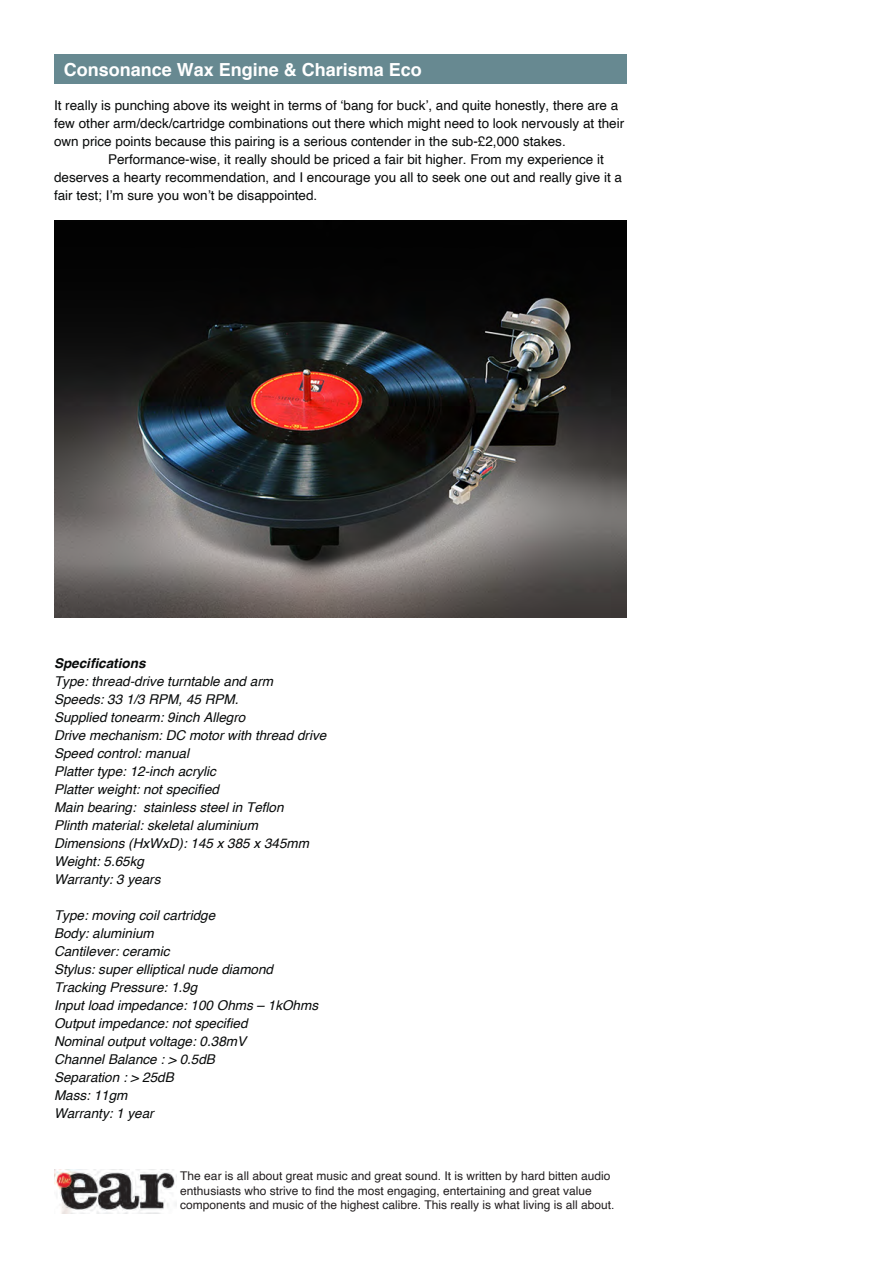
<style>
.page{position:relative;width:893px;height:1263px;background:#fff}
.page>*{position:absolute;margin:0;border:0;box-sizing:border-box;transform-origin:0 0}
.t1{font:700 18px "Helvetica";color:#fff}
.t2{font:italic 13.5px/18px "Helvetica";color:#080a0a}
.t3{font:13.5px "Helvetica";color:#080a0a}
.t4{font:italic 700 13.5px "Helvetica";color:#080a0a}
.t5{font:12px/14.4px "Helvetica";color:#231f20}
</style>
<div class="page">
<img style="left:54px;top:1169px;width:122px;height:44px">
<div style="left:54px;top:54px;width:573px;height:30px;background:#678991"></div>
<img style="left:54px;top:221px;width:573px;height:396px">
<h1 class="t1" style="left:64px;top:62px;width:360px">Consonance Wax Engine &amp; Charisma Eco</h1>
<p class="t3" style="left:54px;top:99px;width:566px">It really is punching above its weight in terms of ‘bang for buck’, and quite honestly, there are a</p>
<p class="t3" style="left:54px;top:117px;width:572px">few other arm/deck/cartridge combinations out there which might need to look nervously at their</p>
<p class="t3" style="left:54px;top:135px;width:513px">own price points because this pairing is a serious contender in the sub-£2,000 stakes.</p>
<p class="t3" style="left:108px;top:153px;width:497px">Performance-wise, it really should be priced a fair bit higher. From my experience it</p>
<p class="t3" style="left:54px;top:171px;width:570px">deserves a hearty recommendation, and I encourage you all to seek one out and really give it a</p>
<p class="t3" style="left:54px;top:189px;width:265px">fair test; I’m sure you won’t be disappointed.</p>
<p class="t4" style="left:54px;top:657px;width:93px">Specifications</p>
<p class="t2" style="left:54px;top:673px;width:274px">Type: thread-drive turntable and arm<br>Speeds: 33 1/3 RPM, 45 RPM.<br>Supplied tonearm: 9inch Allegro<br>Drive mechanism: DC motor with thread drive<br>Speed control: manual<br>Platter type: 12-inch acrylic<br>Platter weight: not specified<br>Main bearing: stainless steel in Teflon<br>Plinth material: skeletal aluminium<br>Dimensions (HxWxD): 145 x 385 x 345mm<br>Weight: 5.65kg<br>Warranty: 3 years</p>
<p class="t2" style="left:54px;top:907px;width:266px">Type: moving coil cartridge<br>Body: aluminium<br>Cantilever: ceramic<br>Stylus: super elliptical nude diamond<br>Tracking Pressure: 1.9g<br>Input load impedance: 100 Ohms – 1kOhms<br>Output impedance: not specified<br>Nominal output voltage: 0.38mV<br>Channel Balance : &gt; 0.5dB<br>Separation : &gt; 25dB<br>Mass: 11gm<br>Warranty: 1 year</p>
<p class="t5" style="left:180px;top:1169px;width:436px">The ear is all about great music and great sound. It is written by hard bitten audio enthusiasts who strive to find the most engaging, entertaining and great value components and music of the highest calibre. This really is what living is all about.</p>
</div>
